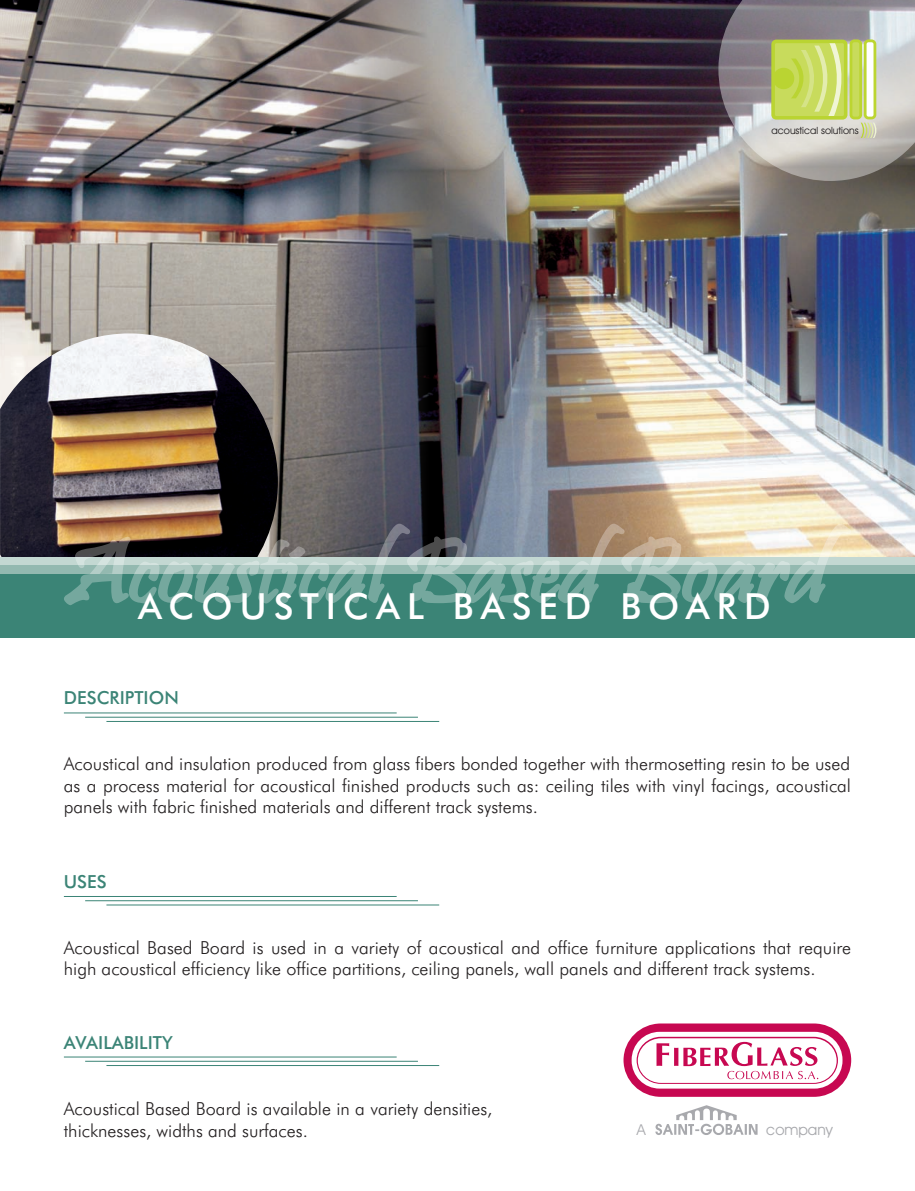
<style>
.page{position:relative;width:915px;height:1191px;background:#fff}
.page>*{position:absolute;margin:0;border:0;box-sizing:border-box;transform-origin:0 0}
.t1{font:500 36px "Futura BT";letter-spacing:.195em;color:#fff}
.t2{font:300 18px/21.6px "Futura BT";color:#231f20}
.t3{font:500 18px "Futura BT";color:#3b8476}
.t4{font:15px "Avant Garde IT Cby BT";color:#a8a9ad}
.t5{font:10.05px "Avant Garde IT Cby BT";color:#231f20}
</style>
<div class="page">
<img style="left:0;top:0;width:248px;height:333px">
<img style="left:248px;top:0;width:666px;height:557px">
<hr style="left:64px;top:896px;width:332px;height:1px;background:#3b8476">
<hr style="left:85px;top:900px;width:333px;height:1px;background:#3b8476">
<hr style="left:64px;top:712px;width:332px;height:1px;background:#3b8476">
<hr style="left:85px;top:717px;width:333px;height:1px;background:#3b8476">
<hr style="left:106px;top:721px;width:333px;height:1px;background:#3b8476">
<hr style="left:64px;top:1056px;width:332px;height:1px;background:#3b8476">
<hr style="left:85px;top:1061px;width:333px;height:1px;background:#3b8476">
<hr style="left:106px;top:1065px;width:333px;height:1px;background:#3b8476">
<hr style="left:106px;top:904px;width:333px;height:1px;background:#3b8476">
<svg style="left:623px;top:1023px;width:227px;height:73px"></svg>
<svg style="left:655px;top:1105px;width:102px;height:30px"></svg>
<img style="left:0;top:333px;width:278px;height:224px">
<div style="left:0;top:574px;width:914px;height:64px;background:#3b8476"></div>
<svg style="left:63px;top:523px;width:787px;height:82px"></svg>
<svg style="left:718px;top:0;width:196px;height:181px;background:#afb196"></svg>
<p class="t5" style="left:771px;top:127px;width:88px">acoustical solutions</p>
<h1 class="t1" style="left:138px;top:591px;width:633px">ACOUSTICAL BASED BOARD</h1>
<p class="t3" style="left:64px;top:690px;width:116px">DESCRIPTION</p>
<p class="t2" style="left:64px;top:754px;width:788px;text-align:justify">Acoustical and insulation produced from glass fibers bonded together with thermosetting resin to be used as a process material for acoustical finished products such as: ceiling tiles with vinyl facings, acoustical panels with fabric finished materials and different track systems.</p>
<p class="t3" style="left:64px;top:874px;width:44px">USES</p>
<p class="t2" style="left:64px;top:938px;width:788px">Acoustical Based Board is used in a variety of acoustical and office furniture applications that require high acoustical efficiency like office partitions, ceiling panels, wall panels and different track systems.</p>
<p class="t3" style="left:64px;top:1035px;width:110px">AVAILABILITY</p>
<p class="t2" style="left:64px;top:1099px;width:430px">Acoustical Based Board is available in a variety densities, thicknesses, widths and surfaces.</p>
<p class="t4" style="left:636px;top:1123px;width:10px">A</p>
<p class="t4" style="left:766px;top:1123px;width:68px">company</p>
</div>
